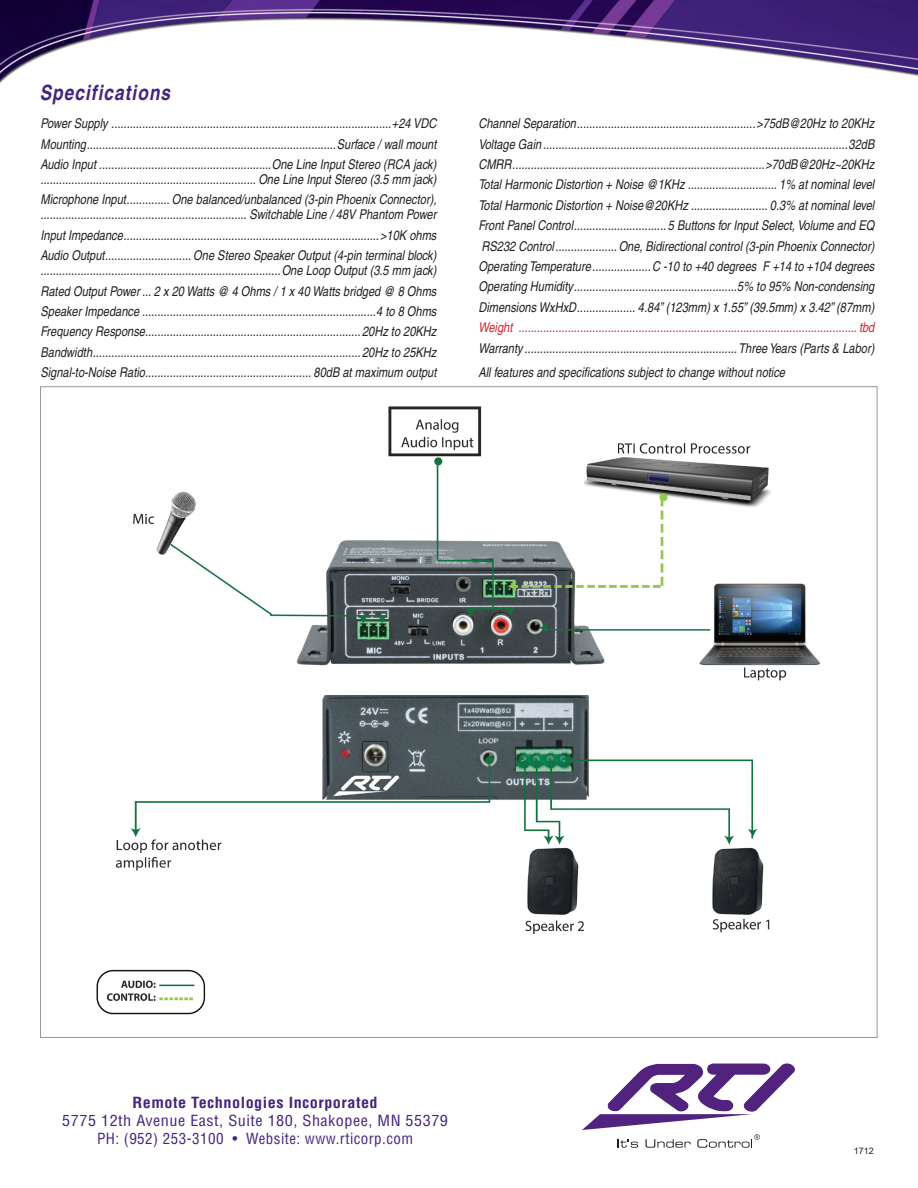
<style>
.page{position:relative;width:918px;height:1188px;background:#fff}
.page>*{position:absolute;margin:0;border:0;box-sizing:border-box;transform-origin:0 0}
.t1{font:italic 700 condensed 21px "Helvetica";letter-spacing:.05em;color:#432480}
.t2{font:condensed 15px/18px "Helvetica";letter-spacing:.03em;color:#432480;text-align:center;scale:1.08 1}
.t3{font:700 condensed 15px "Helvetica";letter-spacing:.03em;color:#432480;scale:1.08 1}
.t4{font:italic condensed 13.5px/20.4px "Helvetica";color:#231f20;text-align:justify}
.t5{font:italic condensed 13.5px "Helvetica";color:#d1232a}
.t6{font:9px "Arial";color:#231f20}
</style>
<div class="page">
<img style="left:0;top:0;width:918px;height:84px">
<svg style="left:582px;top:1064px;width:213px;height:84px"></svg>
<img style="left:96px;top:406px;width:724px;height:609px">
<h1 class="t1" style="left:40px;top:79px;width:132px">Specifications</h1>
<p class="t4" style="left:40px;top:113px;width:398px">Power Supply ...........................................................................................+24 VDC Mounting.................................................................................Surface / wall mount Audio Input ........................................................One Line Input Stereo (RCA jack)</p>
<p class="t4" style="left:40px;top:169px;width:398px">...................................................................... One Line Input Stereo (3.5 mm jack)<br>Microphone Input.............. One balanced/unbalanced (3-pin Phoenix Connector),</p>
<p class="t4" style="left:40px;top:204px;width:398px">................................................................... Switchable Line / 48V Phantom Power Input Impedance...................................................................................&gt;10K ohms Audio Output............................One Stereo Speaker Output (4-pin terminal block)</p>
<p class="t4" style="left:40px;top:260px;width:398px">..............................................................................One Loop Output (3.5 mm jack)<br>Rated Output Power ... 2 x 20 Watts @ 4 Ohms / 1 x 40 Watts bridged @ 8 Ohms Speaker Impedance ............................................................................4 to 8 Ohms Frequency Response......................................................................20Hz to 20KHz Bandwidth.......................................................................................20Hz to 25KHz Signal-to-Noise Ratio...................................................... 80dB at maximum output</p>
<p class="t4" style="left:478px;top:113px;width:398px">Channel Separation..........................................................&gt;75dB@20Hz to 20KHz Voltage Gain ...................................................................................................32dB CMRR..................................................................................&gt;70dB@20Hz~20KHz Total Harmonic Distortion + Noise @1KHz ............................. 1% at nominal level Total Harmonic Distortion + Noise@20KHz ......................... 0.3% at nominal level Front Panel Control.............................. 5 Buttons for Input Select, Volume and EQ RS232 Control....................One, Bidirectional control (3-pin Phoenix Connector)<br>Operating Temperature...................C -10 to +40 degrees F +14 to +104 degrees Operating Humidity.....................................................5% to 95% Non-condensing Dimensions WxHxD................... 4.84” (123mm) x 1.55” (39.5mm) x 3.42” (87mm)</p>
<p class="t5" style="left:478px;top:320px;width:398px">Weight .............................................................................................................. tbd</p>
<p class="t4" style="left:478px;top:335px;width:397px;line-height:24.9px">Warranty .....................................................................Three Years (Parts &amp; Labor)<br>All features and specifications subject to change without notice</p>
<p class="t3" style="left:133px;top:1093px;width:228px">Remote Technologies Incorporated</p>
<p class="t2" style="left:62px;top:1112px;width:359px">5775 12th Avenue East, Suite 180, Shakopee, MN 55379<br>PH: (952) 253-3100 • Website: www.rticorp.com</p>
<p class="t6" style="left:854px;top:1145px;width:22px">1712</p>
</div>
